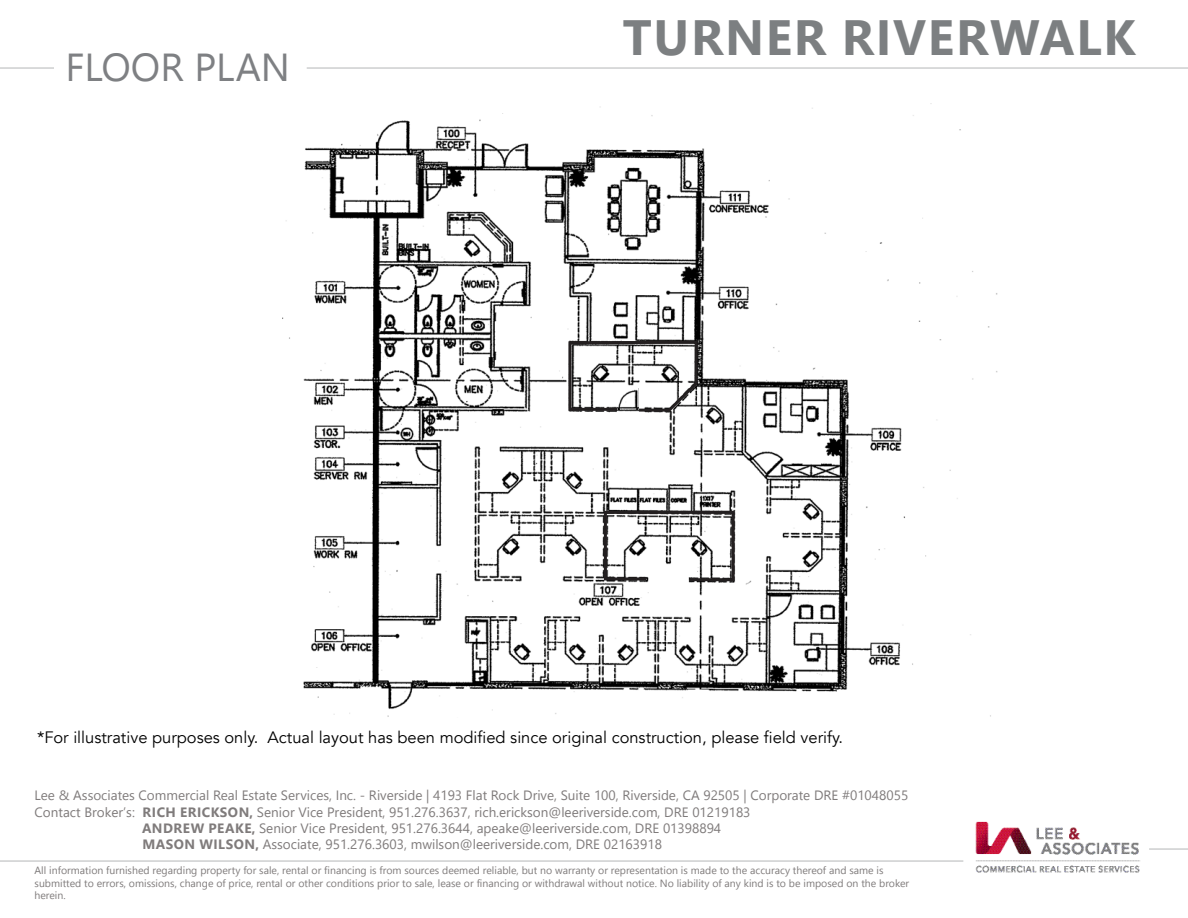
<style>
.page{position:relative;width:1188px;height:918px;background:#fff}
.page>*{position:absolute;margin:0;border:0;box-sizing:border-box;transform-origin:0 0}
.t1{font:700 49.5px "Segoe UI";letter-spacing:.035em;color:#7c7f81}
.t2{font:39px "Segoe UI Historic";color:#7e8083}
.t3{font:16.5px "Avenir";color:#000}
.t4{font:13.5px/16.2px "Segoe UI";color:#7f7b7b}
.t5{font:13.5px "Segoe UI Historic";color:#7f7b7b}
.t6{font:10.5px/12.6px "Segoe UI Historic";color:#7f7b7b}
.s1{font-weight:700}
</style>
<div class="page">
<img style="left:963px;top:821px;width:177px;height:52px">
<hr style="left:0;top:860px;width:963px;height:2px;background:#7e8083">
<hr style="left:1149px;top:848px;width:39px;height:2px;background:#7e8083">
<hr style="left:0;top:67px;width:54px;height:2px;background:#7e8083">
<hr style="left:307px;top:67px;width:881px;height:2px;background:#7e8083">
<svg style="left:282px;top:103px;width:716px;height:614px"></svg>
<svg style="left:602px;top:509px;width:134px;height:74px"></svg>
<svg style="left:567px;top:339px;width:132px;height:74px"></svg>
<img style="left:618px;top:389px;width:20px;height:23px">
<p class="t2" style="left:66px;top:44px;width:226px">FLOOR PLAN</p>
<p class="t1" style="left:623px;top:-9px;width:514px">TURNER RIVERWALK</p>
<p class="t3" style="left:37px;top:728px;width:808px">*For illustrative purposes only. Actual layout has been modified since original construction, please field verify.</p>
<p class="t5" style="left:35px;top:788px;width:875px">Lee &amp; Associates Commercial Real Estate Services, Inc. - Riverside | 4193 Flat Rock Drive, Suite 100, Riverside, CA 92505 | Corporate DRE #01048055</p>
<p class="t4" style="left:142px;top:802px;width:610px;text-indent:-107px">Contact Broker’s: <span class="s1">RICH ERICKSON,</span> Senior Vice President, 951.276.3637, rich.erickson@leeriverside.com, DRE 01219183<br><span class="s1">ANDREW PEAKE,</span> Senior Vice President, 951.276.3644, apeake@leeriverside.com, DRE 01398894<br><span class="s1">MASON WILSON,</span> Associate, 951.276.3603, mwilson@leeriverside.com, DRE 02163918</p>
<p class="t6" style="left:35px;top:864px;width:876px">All information furnished regarding property for sale, rental or financing is from sources deemed reliable, but no warranty or representation is made to the accuracy thereof and same is submitted to errors, omissions, change of price, rental or other conditions prior to sale, lease or financing or withdrawal without notice. No liability of any kind is to be imposed on the broker herein.</p>
</div>
